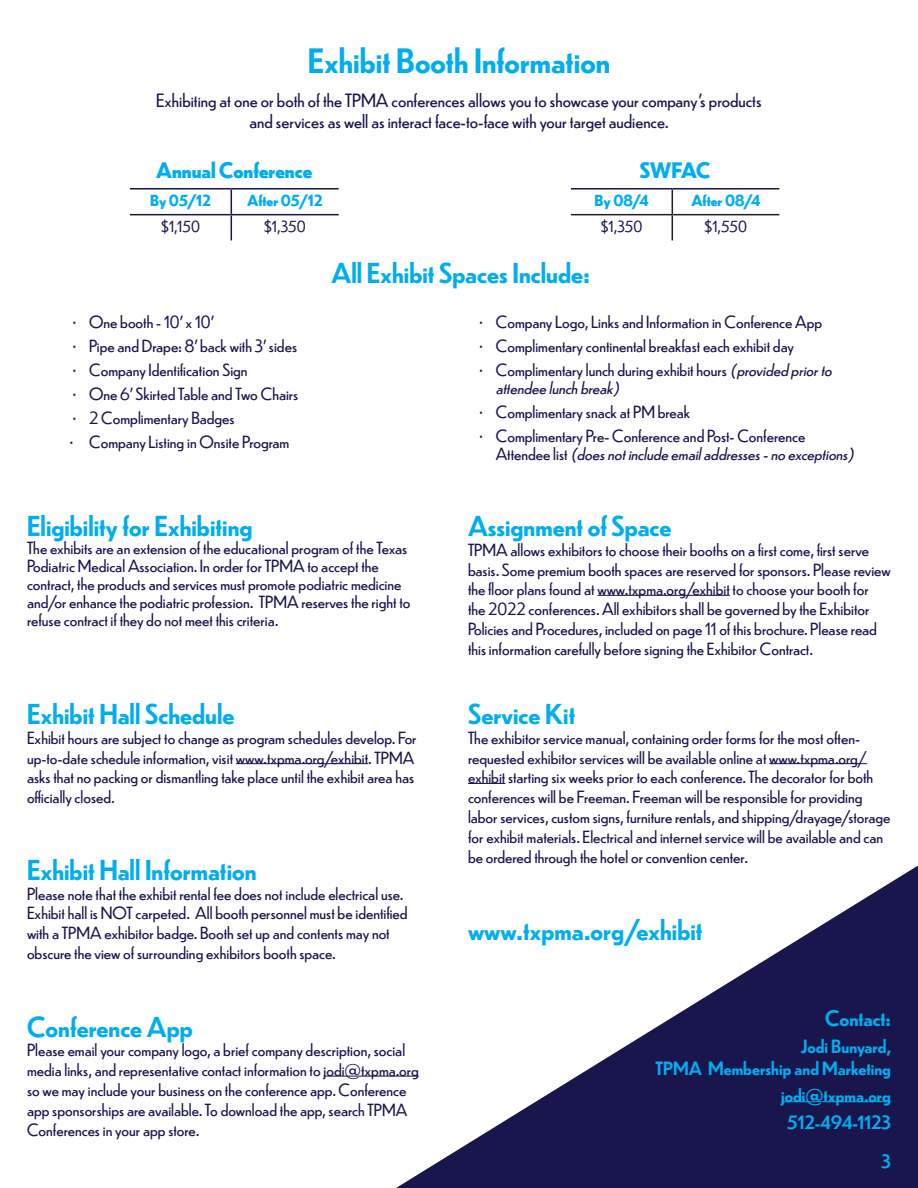
<style>
.page{position:relative;width:918px;height:1188px;background:#fff}
.page>*{position:absolute;margin:0;border:0;box-sizing:border-box;transform-origin:0 0}
.t1{font:500 33px "Dunbar Low";color:#00aeef}
.t2{font:500 27px "Dunbar Low";color:#00aeef}
.t3{font:700 21px "Dunbar Low";color:#00aeef}
.t4{font:500 21px "Dunbar Low";color:#00aeef}
.t5{font:18px "Dunbar Low";color:#19164e}
.t6{font:500 18px "Dunbar Low";color:#00aeef}
.t7{font:16.5px/19.8px "Dunbar Low";color:#19164e}
.t8{font:700 15px "Dunbar Low";color:#00aeef}
.t9{font:15px "Dunbar Low";color:#19164e}
.s1{font-style:italic}
</style>
<div class="page">
<svg style="left:352px;top:865px;width:566px;height:323px"></svg>
<hr style="left:324px;top:1076px;width:95px;height:1px;background:#19164e">
<hr style="left:597px;top:595px;width:133px;height:1px;background:#19164e">
<hr style="left:769px;top:763px;width:98px;height:1px;background:#19164e">
<hr style="left:468px;top:783px;width:37px;height:1px;background:#19164e">
<hr style="left:236px;top:763px;width:132px;height:1px;background:#19164e">
<hr style="left:781px;top:1101px;width:110px;height:1px;background:#00aeef">
<hr style="left:571px;top:214px;width:101px;height:1px;background:#231f20">
<hr style="left:672px;top:214px;width:107px;height:1px;background:#231f20">
<svg style="left:672px;top:190px;width:1px;height:50px"></svg>
<hr style="left:571px;top:188px;width:101px;height:2px;background:#19164e">
<hr style="left:672px;top:188px;width:107px;height:2px;background:#19164e">
<hr style="left:130px;top:188px;width:101px;height:2px;background:#19164e">
<hr style="left:231px;top:188px;width:108px;height:2px;background:#19164e">
<hr style="left:130px;top:214px;width:101px;height:1px;background:#19164e">
<hr style="left:231px;top:214px;width:108px;height:1px;background:#19164e">
<svg style="left:231px;top:190px;width:1px;height:50px"></svg>
<p class="t1" style="left:308px;top:36px;width:304px">Exhibit Booth Information</p>
<p class="t5" style="left:156px;top:88px;width:607px">Exhibiting at one or both of the TPMA conferences allows you to showcase your company’s products</p>
<p class="t5" style="left:250px;top:109px;width:421px">and services as well as interact face-to-face with your target audience.</p>
<p class="t3" style="left:156px;top:155px;width:158px">Annual Conference</p>
<p class="t8" style="left:150px;top:190px;width:62px">By 05/12</p>
<p class="t8" style="left:247px;top:190px;width:77px">After 05/12</p>
<p class="t9" style="left:161px;top:216px;width:40px">$1,150</p>
<p class="t9" style="left:264px;top:216px;width:43px">$1,350</p>
<p class="t3" style="left:640px;top:155px;width:72px">SWFAC</p>
<p class="t8" style="left:595px;top:190px;width:56px">By 08/4</p>
<p class="t8" style="left:691px;top:190px;width:71px">After 08/4</p>
<p class="t9" style="left:601px;top:216px;width:43px">$1,350</p>
<p class="t9" style="left:705px;top:216px;width:44px">$1,550</p>
<p class="t7" style="left:73px;top:312px;width:144px">• One booth - 10’ x 10’</p>
<p class="t7" style="left:73px;top:336px;width:226px">• Pipe and Drape: 8’ back with 3’ sides</p>
<p class="t7" style="left:73px;top:360px;width:177px">• Company Identification Sign</p>
<p class="t7" style="left:73px;top:384px;width:227px">• One 6’ Skirted Table and Two Chairs</p>
<p class="t7" style="left:73px;top:408px;width:164px">• 2 Complimentary Badges</p>
<p class="t7" style="left:70px;top:432px;width:221px">• Company Listing in Onsite Program</p>
<p class="t2" style="left:332px;top:254px;width:260px">All Exhibit Spaces Include:</p>
<p class="t7" style="left:479px;top:312px;width:344px">• Company Logo, Links and Information in Conference App</p>
<p class="t7" style="left:479px;top:336px;width:316px">• Complimentary continental breakfast each exhibit day</p>
<p class="t7" style="left:496px;top:360px;width:342px;line-height:18px;text-indent:-16px">• Complimentary lunch during exhibit hours <span class="s1">(provided priorto attendeelunchbreak)</span></p>
<p class="t7" style="left:479px;top:402px;width:213px">• Complimentary snack at PM break</p>
<p class="t7" style="left:496px;top:426px;width:364px;line-height:18px;text-indent:-16px">• Complimentary Pre- Conference and Post- Conference<br>At t e n d e e l i s t <span class="s1">(doesnotincludeemailaddresses-no exceptions)</span></p>
<p class="t2" style="left:27px;top:506px;width:227px">Eligibility for Exhibiting</p>
<p class="t7" style="left:27px;top:538px;width:385px;line-height:18px">The exhibits are an extension of the educational program of the Texas Podiatric Medical Association. In order for TPMA to accept the contract, the products and services must promote podiatric medicine and/or enhance the podiatric profession. TPMA reserves the right to refuse contract if they do not meet this criteria.</p>
<p class="t2" style="left:27px;top:694px;width:209px">Exhibit Hall Schedule</p>
<p class="t7" style="left:27px;top:727px;width:391px">Exhibit hours are subject to change as program schedules develop. For up-to-date schedule information, visit www.txpma.org/exhibit. TPMA asks that no packing or dismantling take place until the exhibit area has officially closed.</p>
<p class="t2" style="left:27px;top:850px;width:231px">Exhibit Hall Information</p>
<p class="t7" style="left:27px;top:883px;width:382px">Please note that the exhibit rental fee does not include electrical use.<br>Exhibit hall is NOT carpeted. All booth personnel must be identified with a TPMA exhibitor badge. Booth set up and contents may not obscure the view of surrounding exhibitors booth space.</p>
<p class="t2" style="left:27px;top:1007px;width:167px">Conference App</p>
<p class="t7" style="left:27px;top:1040px;width:393px">Please email your company logo, a brief company description, social media links, and representative contact information to jodi@txpma.org so we may include your business on the conference app. Conference app sponsorships are available. To download the app, search TPMA Conferences in your app store.</p>
<p class="t2" style="left:468px;top:506px;width:205px">Assignment of Space</p>
<p class="t7" style="left:468px;top:539px;width:424px">TPMA allows exhibitors to choose their booths on a first come, first serve basis. Some premium booth spaces are reserved for sponsors. Please review the floor plans found at www.txpma.org/exhibit to choose your booth for<br>the 2022 conferences. All exhibitors shall be governed by the Exhibitor Policies and Procedures, included on page 11 of this brochure. Please read this information carefully before signing the Exhibitor Contract.</p>
<p class="t2" style="left:468px;top:694px;width:109px">Service Kit</p>
<p class="t7" style="left:468px;top:727px;width:424px">The exhibitor service manual, containing order forms for the most often&shy;requested exhibitor services will be available online at www.txpma.org/ exhibit starting six weeks prior to each conference. The decorator for both conferences will be Freeman. Freeman will be responsible for providing labor services, custom signs, furniture rentals, and shipping/drayage/storage for exhibit materials. Electrical and internet service will be available and can be ordered through the hotel or convention center.</p>
<p class="t2" style="left:468px;top:910px;width:236px">www.txpma.org/exhibit</p>
<p class="t4" style="left:825px;top:1003px;width:67px">Contact:</p>
<p class="t6" style="left:801px;top:1033px;width:92px">Jodi Bunyard,</p>
<p class="t6" style="left:656px;top:1055px;width:237px">TPMA Membership and Marketing</p>
<p class="t6" style="left:781px;top:1082px;width:111px">jodi@txpma.org</p>
<p class="t6" style="left:787px;top:1109px;width:105px">512-494-1123</p>
<p class="t6" style="left:882px;top:1148px;width:11px">3</p>
</div>
